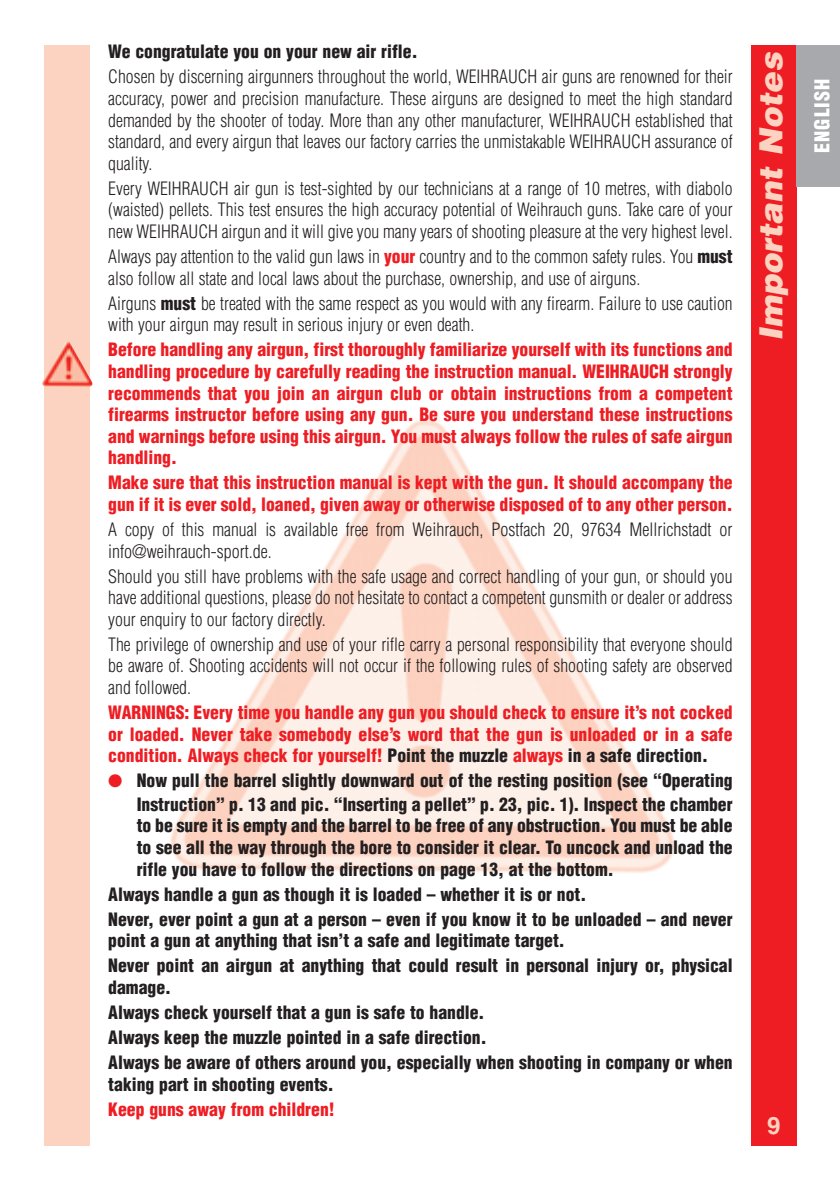
<style>
.page{position:relative;width:840px;height:1191px;background:#fff}
.page>*{position:absolute;margin:0;border:0;box-sizing:border-box;transform-origin:0 0}
.t1{font:italic 900 32px "Helvetica";color:#fcd2c0}
.t2{font:700 24px "Helvetica";color:#fcd2c0}
.t3{font:900 condensed 20px "Helvetica";letter-spacing:.05em;color:#fff}
.t4{font:300 condensed 18px/21.6px "Helvetica";color:#231f20;text-align:justify}
.t5{font:900 condensed 18px/25px "Helvetica";color:#231f20}
.t6{font:900 condensed 18px/21.6px "Helvetica";color:#ee1d23;text-align:justify}
.s1{font-weight:900;color:#ee1d23}
.s2{font-weight:900}
.s3{color:#231f20}
.s4{color:#ee1d23}
</style>
<div class="page">
<img style="left:170px;top:419px;width:505px;height:454px">
<div style="left:750px;top:45px;width:46px;height:1100px;background:#ee1d23"></div>
<div style="left:45px;top:45px;width:45px;height:1100px;background:#fcd2c0"></div>
<img style="left:42px;top:341px;width:50px;height:45px">
<div style="left:796px;top:45px;width:43px;height:142px;background:#a8a9ad"></div>
<p class="t5" style="left:108px;top:41px;width:310px">We congratulate you on your new air rifle.</p>
<p class="t4" style="left:108px;top:68px;width:625px">Chosen by discerning airgunners throughout the world, WEIHRAUCH air guns are renowned for their accuracy, power and precision manufacture. These airguns are designed to meet the high standard demanded by the shooter of today. More than any other manufacturer, WEIHRAUCH established that standard, and every airgun that leaves our factory carries the unmistakable WEIHRAUCH assurance of quality.</p>
<p class="t4" style="left:108px;top:179px;width:625px">Every WEIHRAUCH air gun is test-sighted by our technicians at a range of 10 metres, with diabolo (waisted) pellets. This test ensures the high accuracy potential of Weihrauch guns. Take care of your new WEIHRAUCH airgun and it will give you many years of shooting pleasure at the very highest level.</p>
<p class="t4" style="left:108px;top:247px;width:625px">Always pay attention to the valid gun laws in <span class="s1">your</span> country and to the common safety rules. You <span class="s2">must </span>also follow all state and local laws about the purchase, ownership, and use of airguns.</p>
<p class="t4" style="left:108px;top:294px;width:625px">Airguns <span class="s2">must</span> be treated with the same respect as you would with any firearm. Failure to use caution with your airgun may result in serious injury or even death.</p>
<p class="t6" style="left:108px;top:340px;width:625px">Before handling any airgun, first thoroughly familiarize yourself with its functions and handling procedure by carefully reading the instruction manual. WEIHRAUCH strongly recommends that you join an airgun club or obtain instructions from a competent firearms instructor before using any gun. Be sure you understand these instructions and warnings before using this airgun. You must always follow the rules of safe airgun handling.</p>
<p class="t6" style="left:108px;top:473px;width:625px">Make sure that this instruction manual is kept with the gun. It should accompany the gun if it is ever sold, loaned, given away or otherwise disposed of to any other person.</p>
<p class="t4" style="left:108px;top:520px;width:625px">A copy of this manual is available free from Weihrauch, Postfach 20, 97634 Mellrichstadt or info@weihrauch-sport.de.</p>
<p class="t4" style="left:108px;top:567px;width:625px">Should you still have problems with the safe usage and correct handling of your gun, or should you have additional questions, please do not hesitate to contact a competent gunsmith or dealer or address your enquiry to our factory directly.</p>
<p class="t4" style="left:108px;top:635px;width:625px">The privilege of ownership and use of your rifle carry a personal responsibility that everyone should be aware of. Shooting accidents will not occur if the following rules of shooting safety are observed and followed.</p>
<p class="t6" style="left:108px;top:703px;width:625px">WARNINGS: Every time you handle any gun you should check to ensure it’s not cocked or loaded. Never take somebody else’s word that the gun is unloaded or in a safe condition. Always check for yourself! <span class="s3">Point the muzzle</span> always <span class="s3">in a safe direction.</span></p>
<p class="t5" style="left:108px;top:770px;width:625px;line-height:23.6px;text-align:right"><span class="s4">●</span> Now pull the barrel slightly downward out of the resting position (see “Operating<br>Instruction” p. 13 and pic. “Inserting a pellet” p. 23, pic. 1). Inspect the chamber</p>
<p class="t5" style="left:137px;top:816px;width:597px;line-height:21.6px;text-align:justify">to be sure it is empty and the barrel to be free of any obstruction. You must be able to see all the way through the bore to consider it clear. To uncock and unload the rifle you have to follow the directions on page 13, at the bottom.</p>
<p class="t5" style="left:108px;top:883px;width:625px">Always handle a gun as though it is loaded – whether it is or not.<br>Never, ever point a gun at a person – even if you know it to be unloaded – and never</p>
<p class="t5" style="left:108px;top:929px;width:625px">point a gun at anything that isn’t a safe and legitimate target.<br>Never point an airgun at anything that could result in personal injury or, physical</p>
<p class="t5" style="left:108px;top:976px;width:625px">damage.<br>Always check yourself that a gun is safe to handle.<br>Always keep the muzzle pointed in a safe direction.<br>Always be aware of others around you, especially when shooting in company or when</p>
<p class="t5" style="left:108px;top:1073px;width:227px">taking part in shooting events.</p>
<p class="t6" style="left:108px;top:1099px;width:228px">Keep guns away from children!</p>
<h1 class="t1" style="left:759px;top:341px;width:290px;rotate:-90deg">Important Notes</h1>
<p class="t3" style="left:814px;top:153px;width:75px;rotate:-90deg">ENGLISH</p>
<h2 class="t2" style="left:766px;top:1117px;width:15px">9</h2>
</div>
